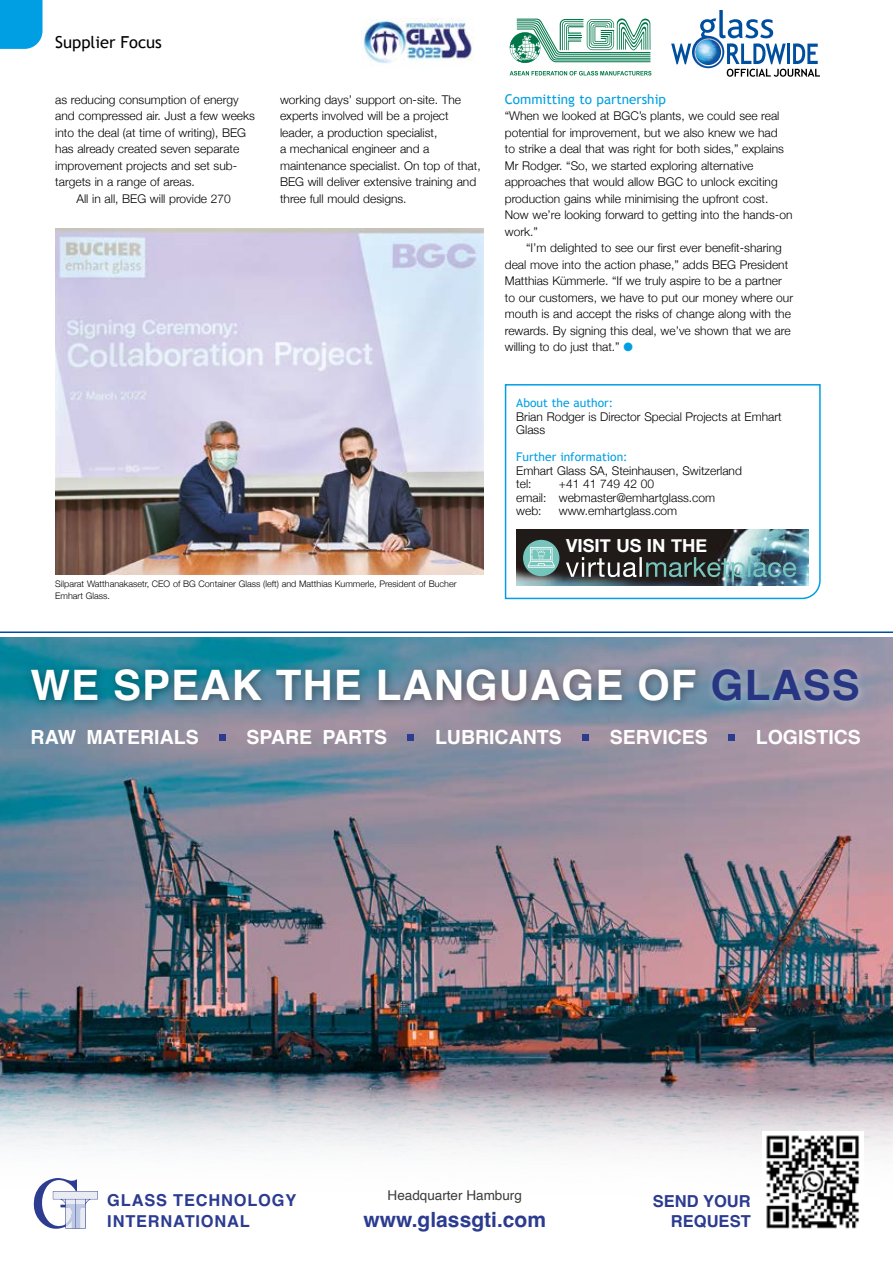
<style>
.page{position:relative;width:893px;height:1263px;background:#fff}
.page>*{position:absolute;margin:0;border:0;box-sizing:border-box;transform-origin:0 0}
.t1{font:700 42px "Helvetica";letter-spacing:.025em;color:#fff}
.t2{font:700 21px "Helvetica";color:#2b3c90}
.t3{font:700 19.5px "Helvetica";color:#fff}
.t4{font:700 18px "Helvetica Neue";color:#fff}
.t5{font:700 16.5px/19.8px "Helvetica";color:#2b3c90;text-align:right}
.t6{font:16.5px "Trebuchet MS";color:#000}
.t7{font:700 16.35px/21.5px "Helvetica";letter-spacing:.05em;color:#2b3b90}
.t8{font:13.5px "Trebuchet MS";color:#009fe3}
.t9{font:13.5px "Helvetica";color:#3c3c3b}
.t10{font:300 12px/16.5px "Helvetica Neue";color:#000}
.t11{font:12px "Trebuchet MS";color:#009fe3}
.t12{font:300 9px/12px "Helvetica Neue";color:#000}
.s1{color:#009fe3}
.s2{color:#283583}
</style>
<div class="page">
<svg style="left:510px;top:18px;width:140px;height:45px"></svg>
<svg style="left:510px;top:71px;width:141px;height:5px"></svg>
<svg style="left:671px;top:10px;width:149px;height:67px"></svg>
<svg style="left:504px;top:384px;width:317px;height:216px"></svg>
<img style="left:516px;top:529px;width:292px;height:57px">
<img style="left:566px;top:557px;width:230px;height:25px">
<div style="left:523px;top:540px;width:36px;height:36px;background:#76c5bd;border-radius:50%"></div>
<svg style="left:528px;top:547px;width:27px;height:21px"></svg>
<img style="left:55px;top:229px;width:429px;height:345px">
<svg style="left:0;top:0;width:43px;height:49px;background:#0ba3e4"></svg>
<hr style="left:0;top:631px;width:893px;height:2px;background:#004f9f">
<img style="left:0;top:637px;width:893px;height:368px">
<img style="left:0;top:1005px;width:893px;height:149px">
<div style="left:25px;top:662px;width:680px;height:49px;background:#000;opacity:.4"></div>
<img style="left:762px;top:1131px;width:101px;height:98px">
<svg style="left:33px;top:1178px;width:65px;height:51px"></svg>
<div style="left:706px;top:662px;width:162px;height:49px;background:#fff;opacity:.4"></div>
<div style="left:219px;top:734px;width:7px;height:6px;background:#2b3c90"></div>
<svg style="left:408px;top:734px;width:6px;height:6px"></svg>
<svg style="left:582px;top:734px;width:6px;height:6px"></svg>
<div style="left:728px;top:734px;width:7px;height:6px;background:#2b3c90"></div>
<img style="left:361px;top:18px;width:113px;height:49px">
<h3 class="t6" style="left:55px;top:32px;width:108px">Supplier Focus</h3>
<p class="t10" style="left:55px;top:90px;width:185px">as reducing consumption of energy</p>
<p class="t10" style="left:55px;top:107px;width:201px">and compressed air. Just a few weeks</p>
<p class="t10" style="left:55px;top:123px;width:192px">into the deal (at time of writing), BEG</p>
<p class="t10" style="left:55px;top:140px;width:186px">has already created seven separate</p>
<p class="t10" style="left:55px;top:156px;width:183px">improvement projects and set sub-</p>
<p class="t10" style="left:55px;top:173px;width:141px">targets in a range of areas.</p>
<p class="t10" style="left:77px;top:189px;width:156px">All in all, BEG will provide 270</p>
<p class="t10" style="left:280px;top:90px;width:202px">working days’ support on-site. The experts involved will be a project leader, a production specialist,<br>a mechanical engineer and a maintenance specialist. On top of that, BEG will deliver extensive training and three full mould designs.</p>
<p class="t12" style="left:55px;top:577px;width:403px">Silparat Watthanakasetr, CEO of BG Container Glass (left) and Matthias Kummerle, President of Bucher<br>Emhart Glass.</p>
<p class="t8" style="left:505px;top:91px;width:163px">Committing to partnership</p>
<p class="t10" style="left:505px;top:107px;width:289px">“When we looked at BGC’s plants, we could see real potential for improvement, but we also knew we had<br>to strike a deal that was right for both sides,” explains Mr Rodger. “So, we started exploring alternative approaches that would allow BGC to unlock exciting production gains while minimising the upfront cost.<br>Now we’re looking forward to getting into the hands-on work.”</p>
<p class="t10" style="left:505px;top:239px;width:290px;text-indent:21px">“I’m delighted to see our first ever benefit-sharing deal move into the action phase,” adds BEG President Matthias Kümmerle. “If we truly aspire to be a partner to our customers, we have to put our money where our mouth is and accept the risks of change along with the rewards. By signing this deal, we’ve shown that we are willing to do just that.” <span class="s1">●</span></p>
<p class="t11" style="left:516px;top:396px;width:99px">About the author:</p>
<p class="t10" style="left:516px;top:409px;width:267px;line-height:13.5px">Brian Rodger is Director Special Projects at Emhart<br>Glass</p>
<p class="t11" style="left:516px;top:450px;width:113px">Further information:</p>
<p class="t10" style="left:516px;top:463px;width:227px;line-height:13.5px">Emhart Glass SA, Steinhausen, Switzerland tel:</p>
<p class="t10" style="left:516px;top:476px;width:200px;line-height:13.5px;text-indent:42px">+41 41 749 42 00<br>email: webmaster@emhartglass.com web:</p>
<p class="t10" style="left:559px;top:502px;width:120px">www.emhartglass.com</p>
<h3 class="t4" style="left:566px;top:531px;width:142px">VISIT US IN THE</h3>
<h1 class="t1" style="left:31px;top:660px;width:831px">WE SPEAK THE LANGUAGE OF <span class="s2">GLASS</span></h1>
<h3 class="t3" style="left:31px;top:725px;width:832px">RAW MATERIALS <span class="s2">•</span> SPARE PARTS <span class="s2">•</span> LUBRICANTS <span class="s2">•</span> SERVICES <span class="s2">•</span> LOGISTICS</h3>
<h3 class="t7" style="left:107px;top:1191px;width:191px">GLASS TECHNOLOGY<br>INTERNATIONAL</h3>
<p class="t9" style="left:388px;top:1185px;width:136px">Headquarter Hamburg</p>
<h2 class="t2" style="left:364px;top:1207px;width:184px">www.glassgti.com</h2>
<h3 class="t5" style="left:653px;top:1193px;width:99px">SEND YOUR<br>REQUEST</h3>
</div>
